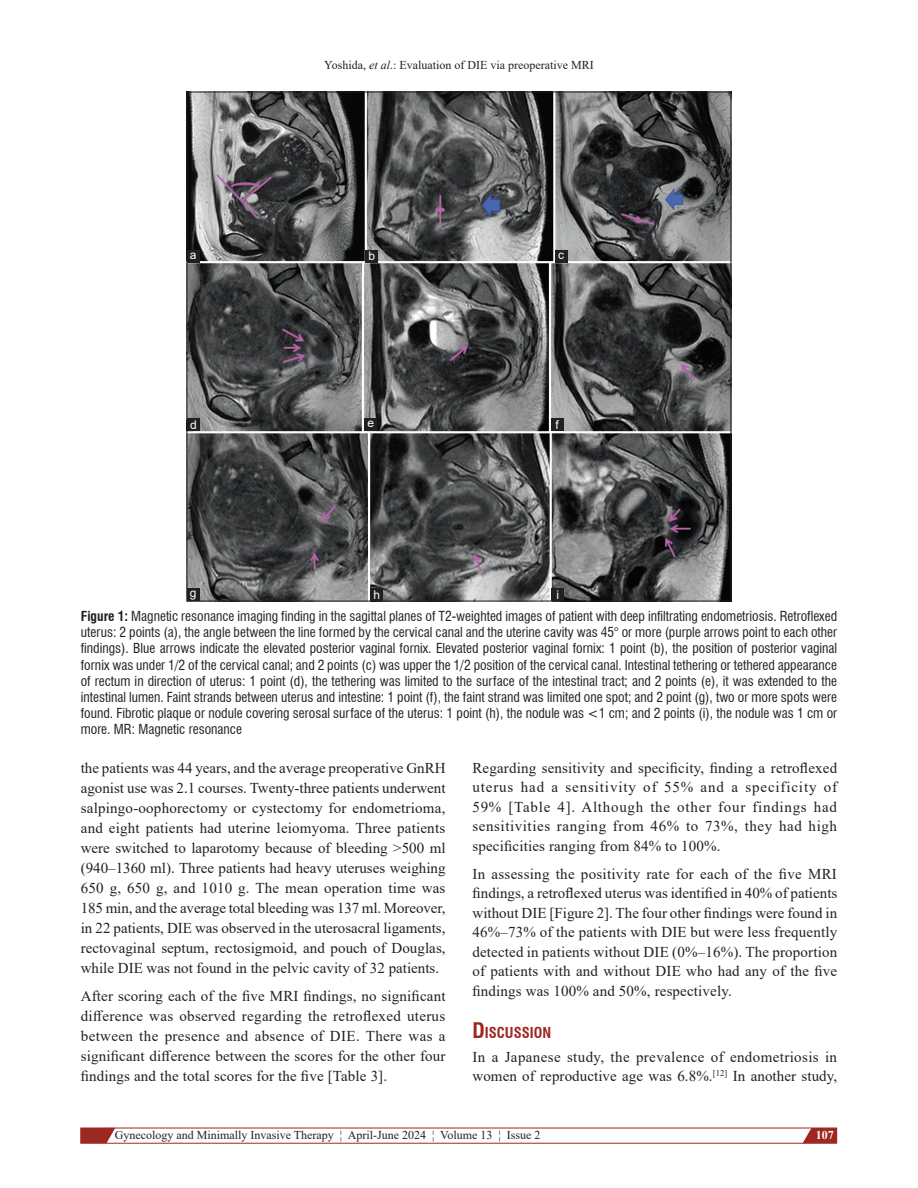
<style>
.page{position:relative;width:918px;height:1188px;background:#fff}
.page>*{position:absolute;margin:0;border:0;box-sizing:border-box;transform-origin:0 0}
.TX{font:15px/20px "Times New Roman";letter-spacing:.01em;color:#231f20;text-align:justify}
.t1{font:700 condensed 14.7px "Swiss 721 BT";color:#9d2721}
.FGC{font:condensed 13.5px/16.2px "Swiss 721 BT";color:#231f20;text-align:justify}
.t2{font:12px "Times New Roman";color:#231f20}
.LABEL{font:12px "Arial";color:#fff}
.t3{font:700 12px "Times New Roman";color:#fff}
.s1{font-style:italic}
.s2{font-weight:700}
.s3{font-size:21px}
</style>
<div class="page">
<svg style="left:80px;top:1128px;width:758px;height:16px"></svg>
<img style="left:189px;top:94px;width:540px;height:505px">
<div style="left:187px;top:418px;width:13px;height:13px;background:#231f20"></div>
<div style="left:370px;top:588px;width:13px;height:13px;background:#231f20"></div>
<div style="left:551px;top:588px;width:13px;height:13px;background:#231f20"></div>
<div style="left:555px;top:250px;width:13px;height:12px;background:#231f20"></div>
<div style="left:187px;top:588px;width:13px;height:13px;background:#231f20"></div>
<div style="left:365px;top:250px;width:13px;height:12px;background:#231f20"></div>
<div style="left:551px;top:418px;width:13px;height:13px;background:#231f20"></div>
<div style="left:187px;top:250px;width:13px;height:12px;background:#231f20"></div>
<div style="left:364px;top:418px;width:13px;height:13px;background:#231f20"></div>
<p class="t2" style="left:324px;top:56px;width:271px">Yoshida, <span class="s1">et al</span>.: Evaluation of DIE via preoperative MRI</p>
<p class="LABEL" style="left:190px;top:247px;width:8px">a</p>
<p class="LABEL" style="left:368px;top:248px;width:8px">b</p>
<p class="LABEL" style="left:558px;top:247px;width:7px">c</p>
<p class="LABEL" style="left:190px;top:416px;width:8px">d</p>
<p class="LABEL" style="left:367px;top:415px;width:8px">e</p>
<p class="LABEL" style="left:556px;top:416px;width:5px">f</p>
<p class="LABEL" style="left:190px;top:584px;width:8px">g</p>
<p class="LABEL" style="left:373px;top:587px;width:8px">h</p>
<p class="LABEL" style="left:557px;top:587px;width:4px">i</p>
<p class="FGC" style="left:81px;top:608px;width:758px"><span class="s2">Figure 1:</span> Magnetic resonance imaging finding in the sagittal planes of T2‑weighted images of patient with deep infiltrating endometriosis. Retroflexed uterus: 2 points (a), the angle between the line formed by the cervical canal and the uterine cavity was 45° or more (purple arrows point to each other findings). Blue arrows indicate the elevated posterior vaginal fornix. Elevated posterior vaginal fornix: 1 point (b), the position of posterior vaginal fornix was under 1/2 of the cervical canal; and 2 points (c) was upper the 1/2 position of the cervical canal. Intestinal tethering or tethered appearance of rectum in direction of uterus: 1 point (d), the tethering was limited to the surface of the intestinal tract; and 2 points (e), it was extended to the intestinal lumen. Faint strands between uterus and intestine: 1 point (f), the faint strand was limited one spot; and 2 point (g), two or more spots were found. Fibrotic plaque or nodule covering serosal surface of the uterus: 1 point (h), the nodule was &lt;1 cm; and 2 points (i), the nodule was 1 cm or more. MR: Magnetic resonance</p>
<p class="TX" style="left:81px;top:757px;width:366px">the patients was 44 years, and the average preoperative GnRH agonist use was 2.1 courses. Twenty‑three patients underwent salpingo‑oophorectomy or cystectomy for endometrioma, and eight patients had uterine leiomyoma. Three patients were switched to laparotomy because of bleeding &gt;500 ml (940–1360 ml). Three patients had heavy uteruses weighing 650 g, 650 g, and 1010 g. The mean operation time was 185 min, and the average total bleeding was 137 ml. Moreover, in 22 patients, DIE was observed in the uterosacral ligaments, rectovaginal septum, rectosigmoid, and pouch of Douglas, while DIE was not found in the pelvic cavity of 32 patients.</p>
<p class="TX" style="left:81px;top:986px;width:366px">After scoring each of the five MRI findings, no significant difference was observed regarding the retroflexed uterus between the presence and absence of DIE. There was a significant difference between the scores for the other four findings and the total scores for the five [Table 3].</p>
<p class="TX" style="left:472px;top:758px;width:366px;line-height:19.5px">Regarding sensitivity and specificity, finding a retroflexed uterus had a sensitivity of 55% and a specificity of 59% [Table 4]. Although the other four findings had sensitivities ranging from 46% to 73%, they had high specificities ranging from 84% to 100%.</p>
<p class="TX" style="left:472px;top:864px;width:366px;line-height:19.5px">In assessing the positivity rate for each of the five MRI findings, a retroflexed uterus was identified in 40% of patients without DIE [Figure 2]. The four other findings were found in 46%–73% of the patients with DIE but were less frequently detected in patients without DIE (0%–16%). The proportion of patients with and without DIE who had any of the five findings was 100% and 50%, respectively.</p>
<h1 class="t1" style="left:472px;top:1024px;width:80px"><span class="s3">D</span>ISCUSSION</h1>
<p class="TX" style="left:472px;top:1046px;width:366px;line-height:19.5px">In a Japanese study, the prevalence of endometriosis in women of reproductive age was 6.8%.<sup>[12]</sup> In another study,</p>
<p class="t2" style="left:115px;top:1127px;width:427px">Gynecology and Minimally Invasive Therapy ¦ April-June 2024 ¦ Volume 13 ¦ Issue 2</p>
<p class="t3" style="left:816px;top:1127px;width:19px">107</p>
</div>
